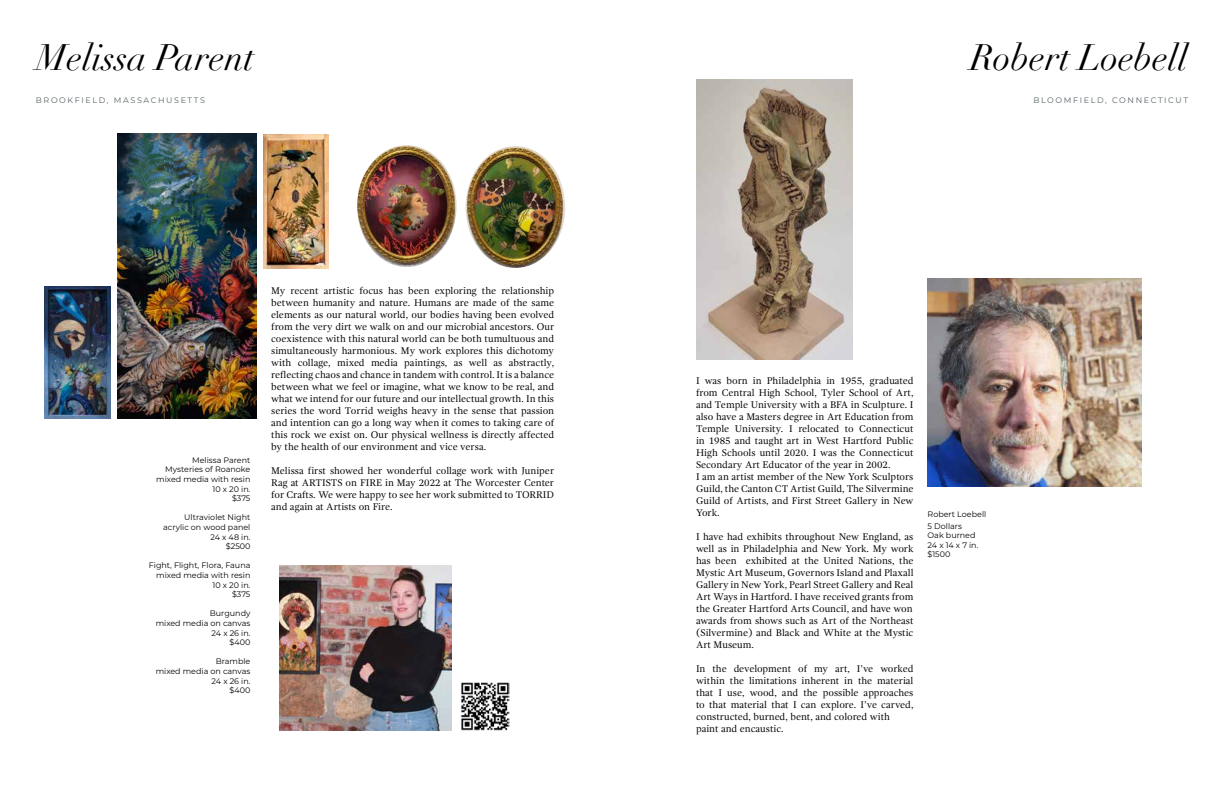
<style>
.page{position:relative;width:1224px;height:792px;background:#fff}
.page>*{position:absolute;margin:0;border:0;box-sizing:border-box;transform-origin:0 0}
.t1{font:italic 36px "Didot";color:#000}
.t2{font:10px/12px "Gandhi Serif";color:#000;text-align:justify}
.t3{font:8px/9.6px "Montserrat";color:#000;text-align:right}
.t4{font:8px "Montserrat";letter-spacing:.2em;color:#586265}
</style>
<div class="page">
<img style="left:696px;top:80px;width:157px;height:280px">
<img style="left:461px;top:682px;width:48px;height:49px">
<img style="left:280px;top:565px;width:171px;height:166px">
<img style="left:117px;top:134px;width:139px;height:284px">
<img style="left:928px;top:278px;width:213px;height:209px">
<img style="left:45px;top:287px;width:65px;height:131px">
<img style="left:263px;top:135px;width:66px;height:133px">
<img style="left:466px;top:146px;width:99px;height:122px">
<img style="left:357px;top:145px;width:100px;height:122px">
<h1 class="t1" style="left:36px;top:35px;width:220px">Melissa Parent</h1>
<h1 class="t1" style="left:970px;top:35px;width:219px">Robert Loebell</h1>
<p class="t4" style="left:36px;top:94px;width:170px">BROOKFIELD, MASSACHUSETTS</p>
<p class="t4" style="left:1033px;top:94px;width:156px">BLOOMFIELD, CONNECTICUT</p>
<p class="t3" style="left:156px;top:455px;width:96px">Melissa Parent<br>Mysteries of Roanoke mixed media with resin<br>10 x 20 in.<br>$375</p>
<p class="t3" style="left:163px;top:513px;width:89px">Ultraviolet Night acrylic on wood panel<br>24 x 48 in.<br>$2500</p>
<p class="t3" style="left:149px;top:561px;width:103px">Fight, Flight, Flora, Fauna mixed media with resin<br>10 x 20 in.<br>$375</p>
<p class="t3" style="left:156px;top:609px;width:96px">Burgundy<br>mixed media on canvas<br>24 x 26 in.<br>$400</p>
<p class="t3" style="left:156px;top:657px;width:96px">Bramble<br>mixed media on canvas<br>24 x 26 in.<br>$400</p>
<p class="t2" style="left:271px;top:285px;width:285px">My recent artistic focus has been exploring the relationship between humanity and nature. Humans are made of the same elements as our natural world, our bodies having been evolved from the very dirt we walk on and our microbial ancestors. Our coexistence with this natural world can be both tumultuous and simultaneously harmonious. My work explores this dichotomy with collage, mixed media paintings, as well as abstractly, reflecting chaos and chance in tandem with control. It is a balance between what we feel or imagine, what we know to be real, and what we intend for our future and our intellectual growth. In this series the word Torrid weighs heavy in the sense that passion and intention can go a long way when it comes to taking care of this rock we exist on. Our physical wellness is directly affected by the health of our environment and vice versa.</p>
<p class="t2" style="left:271px;top:465px;width:285px">Melissa first showed her wonderful collage work with Juniper Rag at ARTISTS on FIRE in May 2022 at The Worcester Center for Crafts. We were happy to see her work submitted to TORRID and again at Artists on Fire.</p>
<p class="t2" style="left:696px;top:374px;width:219px;text-align:left">I was born in Philadelphia in 1955, graduated from Central High School, Tyler School of Art, and Temple University with a BFA in Sculpture. I also have a Masters degree in Art Education from Temple University. I relocated to Connecticut in 1985 and taught art in West Hartford Public High Schools until 2020. I was the Connecticut Secondary Art Educator of the year in 2002.<br>I am an artist member of the New York Sculptors Guild, the Canton CT Artist Guild, The Silvermine Guild of Artists, and First Street Gallery in New York.</p>
<p class="t2" style="left:696px;top:530px;width:219px">I have had exhibits throughout New England, as well as in Philadelphia and New York. My work has been exhibited at the United Nations, the Mystic Art Museum, Governors Island and Plaxall Gallery in New York, Pearl Street Gallery and Real Art Ways in Hartford. I have received grants from the Greater Hartford Arts Council, and have won awards from shows such as Art of the Northeast (Silvermine) and Black and White at the Mystic Art Museum.</p>
<p class="t2" style="left:696px;top:662px;width:219px;text-align:left">In the development of my art, I’ve worked within the limitations inherent in the material that I use, wood, and the possible approaches to that material that I can explore. I’ve carved, constructed, burned, bent, and colored with paint and encaustic.</p>
<p class="t3" style="left:928px;top:507px;width:60px;line-height:12px;text-align:left">Robert Loebell<br>5 Dollars</p>
<p class="t3" style="left:928px;top:530px;width:52px;text-align:left">Oak burned<br>24 x 14 x 7 in. $1500</p>
</div>
